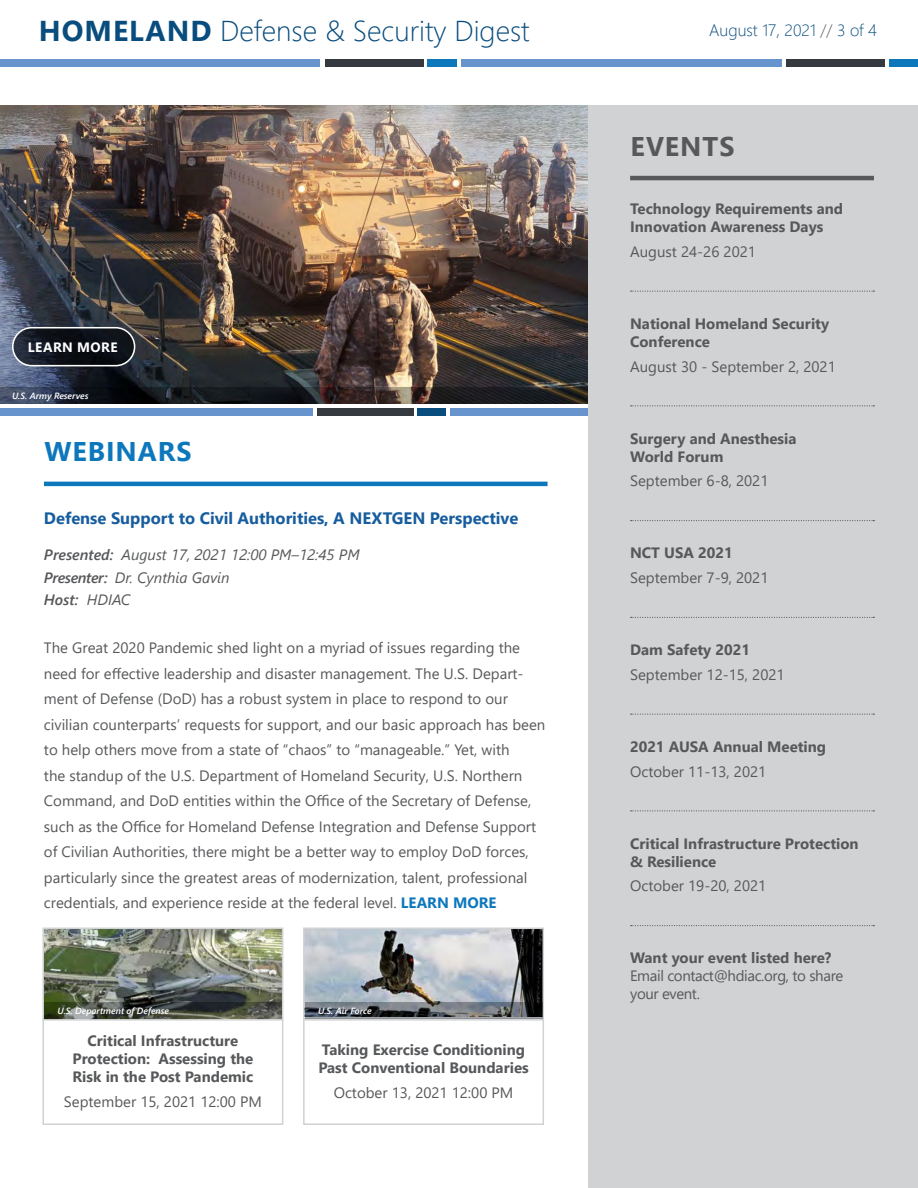
<style>
.page{position:relative;width:918px;height:1188px;background:#fff}
.page>*{position:absolute;margin:0;border:0;box-sizing:border-box;transform-origin:0 0}
.t1{font:300 28.65px "Segoe UI";color:#084d7d}
.Heading_1_-_Green{font:700 27px "Segoe UI";letter-spacing:.035em;color:#0d77bc}
.Heading_1_-_Gray{font:700 27px "Segoe UI";letter-spacing:.035em;color:#57585a}
.Heading_2_-_Green{font:700 16.5px "Segoe UI";color:#175d9e}
.t2{font:300 16.5px "Segoe UI";color:#084d7d}
.Copy{font:15px/25.5px "Segoe UI";color:#57585a}
.Events_Header{font:700 15px/18px "Segoe UI";color:#57585a}
.event_details-underl{font:15px "Segoe UI";color:#57585a}
.Webinar_Header{font:700 15px/18px "Segoe UI";color:#57585a;text-align:center}
.Heading_3_-_First_wo{font:italic 15px "Segoe UI";color:#57585a}
.Webinar_Dates{font:15px "Segoe UI";color:#57585a}
.evet_details{font:15px/18px "Segoe UI";letter-spacing:-.025em;color:#57585a}
.Heading_3_-_First_wo-2{font:italic 600 15px "Segoe UI";color:#57585a}
.White_Button_Text{font:700 13.5px "Segoe UI";letter-spacing:.035em;color:#fff}
.Image_Source{font:italic 600 9px "Segoe UI";color:#fff}
.s1{font-weight:700}
.s2{color:#57585a}
.s3{font-weight:600}
.s4{font-weight:400}
.s5{font-weight:700;color:#0d77bc}
</style>
<div class="page">
<img style="left:0;top:105px;width:588px;height:282px">
<div style="left:0;top:408px;width:313px;height:8px;background:#6794cc"></div>
<div style="left:317px;top:408px;width:97px;height:8px;background:#343a40"></div>
<div style="left:418px;top:408px;width:28px;height:8px;background:#084d7d"></div>
<div style="left:450px;top:408px;width:138px;height:8px;background:#6794cc"></div>
<svg style="left:13px;top:328px;width:122px;height:38px;background:#11161e"></svg>
<div style="left:12px;top:327px;width:123px;height:39px;border:2px solid #fff;border-radius:19px"></div>
<svg style="left:0;top:387px;width:588px;height:17px;background:#242327"></svg>
<hr style="left:44px;top:482px;width:504px;height:4px;background:#0d77bc">
<div style="left:588px;top:106px;width:330px;height:1082px;background:#d1d2d4"></div>
<hr style="left:630px;top:176px;width:244px;height:4px;background:#57585a">
<svg style="left:631px;top:291px;width:243px;height:1px"></svg>
<svg style="left:631px;top:405px;width:243px;height:1px"></svg>
<svg style="left:631px;top:520px;width:243px;height:1px"></svg>
<svg style="left:631px;top:617px;width:243px;height:1px"></svg>
<svg style="left:631px;top:714px;width:243px;height:1px"></svg>
<svg style="left:631px;top:810px;width:243px;height:1px"></svg>
<svg style="left:631px;top:925px;width:243px;height:1px"></svg>
<svg style="left:42px;top:927px;width:242px;height:198px"></svg>
<svg style="left:303px;top:927px;width:241px;height:198px"></svg>
<svg style="left:44px;top:1002px;width:238px;height:17px;background:#474c41"></svg>
<svg style="left:305px;top:1002px;width:238px;height:17px;background:#5e6369"></svg>
<div style="left:0;top:59px;width:320px;height:7px;background:#6794cc"></div>
<div style="left:325px;top:59px;width:99px;height:7px;background:#343a40"></div>
<div style="left:428px;top:59px;width:29px;height:7px;background:#0d77bc"></div>
<div style="left:461px;top:59px;width:321px;height:7px;background:#6794cc"></div>
<div style="left:786px;top:59px;width:99px;height:7px;background:#343a40"></div>
<div style="left:889px;top:59px;width:29px;height:7px;background:#0d77bc"></div>
<h1 class="t1" style="left:39px;top:4px;width:492px"><span class="s1">HOMELAND</span> Defense &amp; Security Digest</h1>
<p class="t2" style="left:709px;top:15px;width:169px">August 17, 2021 <span class="s2">//</span> 3 of 4</p>
<p class="Heading_1_-_Gray" style="left:631px;top:121px;width:105px">EVENTS</p>
<p class="White_Button_Text" style="left:28px;top:334px;width:91px">LEARN MORE</p>
<p class="Image_Source" style="left:12px;top:387px;width:78px">U.S. Army Reserves</p>
<p class="Heading_1_-_Green" style="left:44px;top:426px;width:149px">WEBINARS</p>
<p class="Heading_2_-_Green" style="left:44px;top:503px;width:476px">Defense Support to Civil Authorities, A NEXTGEN Perspective</p>
<p class="Heading_3_-_First_wo" style="left:44px;top:541px;width:317px"><span class="s3">Presented:</span> August 17, 2021 12:00 PM–12:45 PM</p>
<p class="Heading_3_-_First_wo" style="left:44px;top:563px;width:187px"><span class="s3">Presenter:</span> Dr. Cynthia Gavin</p>
<p class="Heading_3_-_First_wo-2" style="left:44px;top:586px;width:88px">Host: <span class="s4">HDIAC</span></p>
<p class="Copy" style="left:44px;top:634px;width:503px">The Great 2020 Pandemic shed light on a myriad of issues regarding the need for effective leadership and disaster management. The U.S. Depart&shy;ment of Defense (DoD) has a robust system in place to respond to our civilian counterparts’ requests for support, and our basic approach has been to help others move from a state of “chaos” to “manageable.” Yet, with<br>the standup of the U.S. Department of Homeland Security, U.S. Northern Command, and DoD entities within the Office of the Secretary of Defense, such as the Office for Homeland Defense Integration and Defense Support of Civilian Authorities, there might be a better way to employ DoD forces, particularly since the greatest areas of modernization, talent, professional credentials, and experience reside at the federal level. <span class="s5">LEARN MORE</span></p>
<p class="Image_Source" style="left:57px;top:1002px;width:113px">U.S. Department of Defense</p>
<p class="Image_Source" style="left:318px;top:1002px;width:55px">U.S. Air Force</p>
<p class="Webinar_Header" style="left:72px;top:1031px;width:182px">Critical Infrastructure<br>Protection: Assessing the<br>Risk in the Post Pandemic</p>
<p class="Webinar_Dates" style="left:64px;top:1088px;width:200px">September 15, 2021 12:00 PM</p>
<p class="Webinar_Header" style="left:318px;top:1040px;width:212px;text-align:left">Taking Exercise Conditioning<br>Past Conventional Boundaries</p>
<p class="Webinar_Dates" style="left:334px;top:1079px;width:181px">October 13, 2021 12:00 PM</p>
<p class="Events_Header" style="left:630px;top:199px;width:215px">Technology Requirements and<br>Innovation Awareness Days</p>
<p class="event_details-underl" style="left:630px;top:237px;width:127px">August 24-26 2021</p>
<p class="Events_Header" style="left:630px;top:313px;width:201px">National Homeland Security<br>Conference</p>
<p class="event_details-underl" style="left:630px;top:352px;width:207px">August 30 - September 2, 2021</p>
<p class="Events_Header" style="left:630px;top:428px;width:168px">Surgery and Anesthesia<br>World Forum</p>
<p class="event_details-underl" style="left:630px;top:467px;width:140px">September 6-8, 2021</p>
<p class="Events_Header" style="left:630px;top:543px;width:104px">NCT USA 2021</p>
<p class="event_details-underl" style="left:630px;top:564px;width:140px">September 7-9, 2021</p>
<p class="Events_Header" style="left:630px;top:640px;width:121px">Dam Safety 2021</p>
<p class="event_details-underl" style="left:630px;top:660px;width:156px">September 12-15, 2021</p>
<p class="Events_Header" style="left:630px;top:736px;width:198px">2021 AUSA Annual Meeting</p>
<p class="event_details-underl" style="left:630px;top:757px;width:138px">October 11-13, 2021</p>
<p class="Events_Header" style="left:630px;top:833px;width:230px">Critical Infrastructure Protection &amp; Resilience</p>
<p class="event_details-underl" style="left:630px;top:872px;width:138px">October 19-20, 2021</p>
<p class="Events_Header" style="left:630px;top:948px;width:203px">Want your event listed here?</p>
<p class="evet_details" style="left:630px;top:966px;width:215px">Email contact@hdiac.org, to share your event.</p>
</div>
